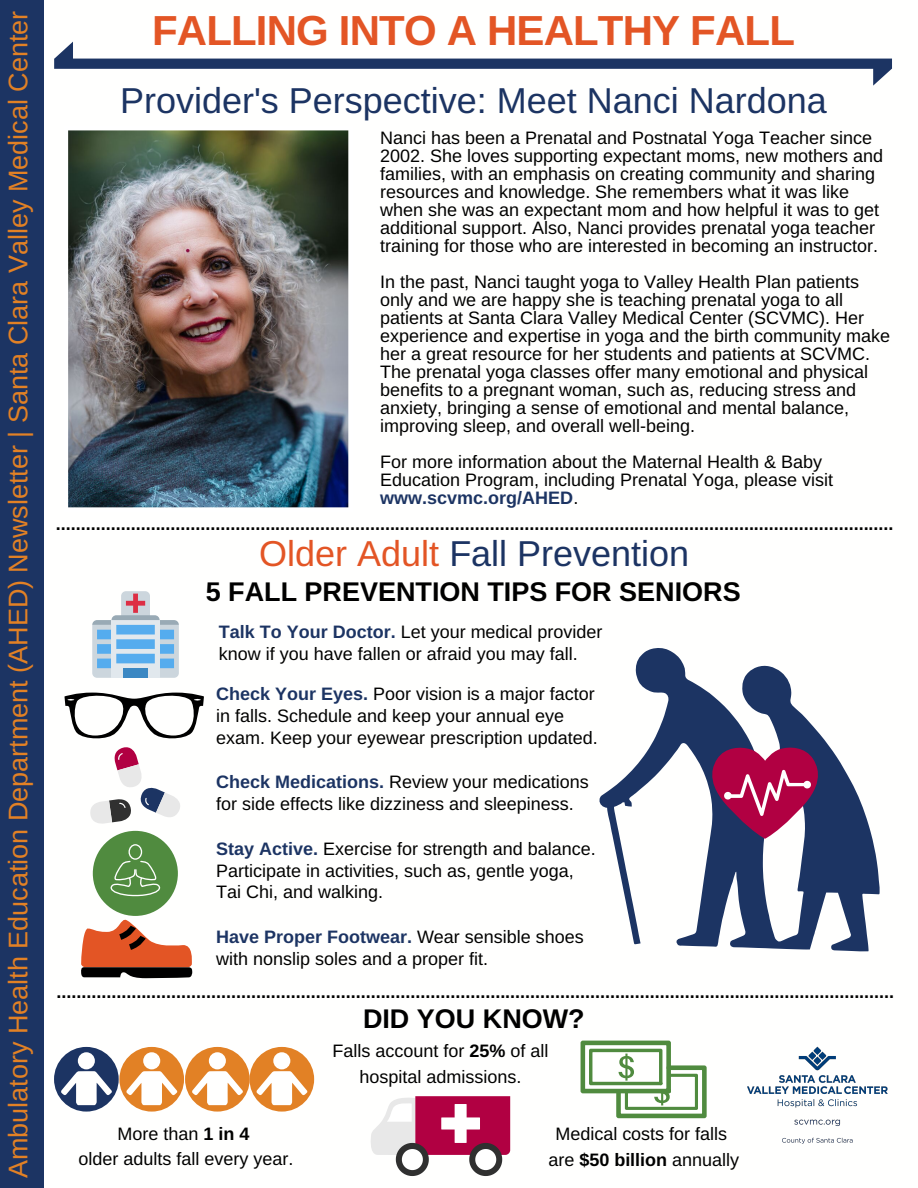
<style>
.page{position:relative;width:918px;height:1188px;background:#fff}
.page>*{position:absolute;margin:0;border:0;box-sizing:border-box;transform-origin:0 0}
.t1{font:700 42px "Arimo";letter-spacing:-.02em;color:#e35525}
.t2{font:36px "Arimo";color:#1c3463}
.t3{font:27px "Arimo";color:#e28125}
.t4{font:700 27px "Arimo";color:#000}
.t5{font:18px/18px "Arimo";color:#000}
.t6{font:700 18px "Arimo";color:#000}
.s1{font-weight:700;color:#1c3463}
.s2{color:#e35525}
.s3{font-weight:700}
</style>
<div class="page">
<div style="left:0;top:0;width:43px;height:1188px;background:#1c3463"></div>
<img style="left:747px;top:1047px;width:141px;height:97px">
<svg style="left:54px;top:42px;width:838px;height:44px"></svg>
<svg style="left:90px;top:747px;width:90px;height:77px"></svg>
<svg style="left:599px;top:648px;width:281px;height:303px"></svg>
<svg style="left:371px;top:1096px;width:139px;height:80px"></svg>
<svg style="left:54px;top:1047px;width:260px;height:65px"></svg>
<svg style="left:64px;top:693px;width:140px;height:46px"></svg>
<svg style="left:581px;top:1041px;width:126px;height:77px"></svg>
<div style="left:93px;top:831px;width:85px;height:85px;background:#508b3f;border-radius:50%"></div>
<svg style="left:110px;top:860px;width:50px;height:37px"></svg>
<svg style="left:129px;top:845px;width:13px;height:14px"></svg>
<div style="left:129px;top:844px;width:13px;height:16px;border:1px solid #fff;border-radius:50%"></div>
<img style="left:68px;top:130px;width:281px;height:378px">
<svg style="left:92px;top:591px;width:87px;height:87px"></svg>
<svg style="left:712px;top:748px;width:106px;height:91px;background:#9b3266"></svg>
<svg style="left:81px;top:919px;width:111px;height:59px"></svg>
<h3 class="t3" style="left:3px;top:1178px;width:1169px;rotate:-90deg">Ambulatory Health Education Department (AHED) Newsletter | Santa Clara Valley Medical Center</h3>
<h1 class="t1" style="left:152px;top:7px;width:644px">FALLING INTO A HEALTHY FALL</h1>
<h2 class="t2" style="left:120px;top:80px;width:708px">Provider's Perspective: Meet Nanci Nardona</h2>
<p class="t5" style="left:380px;top:129px;width:504px">Nanci has been a Prenatal and Postnatal Yoga Teacher since 2002. She loves supporting expectant moms, new mothers and families, with an emphasis on creating community and sharing resources and knowledge. She remembers what it was like when she was an expectant mom and how helpful it was to get additional support. Also, Nanci provides prenatal yoga teacher training for those who are interested in becoming an instructor.</p>
<p class="t5" style="left:380px;top:273px;width:511px">In the past, Nanci taught yoga to Valley Health Plan patients only and we are happy she is teaching prenatal yoga to all patients at Santa Clara Valley Medical Center (SCVMC). Her experience and expertise in yoga and the birth community make her a great resource for her students and patients at SCVMC.<br>The prenatal yoga classes offer many emotional and physical benefits to a pregnant woman, such as, reducing stress and anxiety, bringing a sense of emotional and mental balance, improving sleep, and overall well-being.</p>
<p class="t5" style="left:380px;top:453px;width:454px">For more information about the Maternal Health &amp; Baby<br>Education Program, including Prenatal Yoga, please visit <span class="s1">www.scvmc.org/AHED</span>.</p>
<h2 class="t2" style="left:259px;top:534px;width:431px"><span class="s2">Older Adult</span> Fall Prevention</h2>
<p class="t6" style="left:56px;top:514px;width:839px">........................................................................................................................................................................</p>
<h3 class="t4" style="left:206px;top:576px;width:536px">5 FALL PREVENTION TIPS FOR SENIORS</h3>
<p class="t5" style="left:219px;top:621px;width:385px;line-height:21.6px"><span class="s1">Talk To Your Doctor.</span> Let your medical provider know if you have fallen or afraid you may fall.</p>
<p class="t5" style="left:216px;top:683px;width:383px;line-height:21.6px"><span class="s1">Check Your Eyes.</span> Poor vision is a major factor in falls. Schedule and keep your annual eye exam. Keep your eyewear prescription updated.</p>
<p class="t5" style="left:216px;top:771px;width:374px;line-height:21.6px"><span class="s1">Check Medications.</span> Review your medications for side effects like dizziness and sleepiness.</p>
<p class="t5" style="left:216px;top:838px;width:381px;line-height:21.6px"><span class="s1">Stay Active.</span> Exercise for strength and balance.<br>Participate in activities, such as, gentle yoga,<br>Tai Chi, and walking.</p>
<p class="t5" style="left:216px;top:926px;width:369px;line-height:21.6px"><span class="s1">Have Proper Footwear.</span> Wear sensible shoes with nonslip soles and a proper fit.</p>
<p class="t6" style="left:57px;top:982px;width:839px">........................................................................................................................................................................</p>
<h3 class="t4" style="left:363px;top:1003px;width:223px">DID YOU KNOW?</h3>
<p class="t5" style="left:79px;top:1121px;width:216px;line-height:25px;text-align:center">More than <span class="s3">1 in 4<br></span>older adults fall every year.</p>
<p class="t5" style="left:333px;top:1038px;width:217px;line-height:26.1px;text-align:center">Falls account for <span class="s3">25%</span> of all hospital admissions.</p>
<p class="t5" style="left:548px;top:1121px;width:192px;line-height:26.1px;text-align:center">Medical costs for falls are <span class="s3">$50 billion</span> annually</p>
</div>
